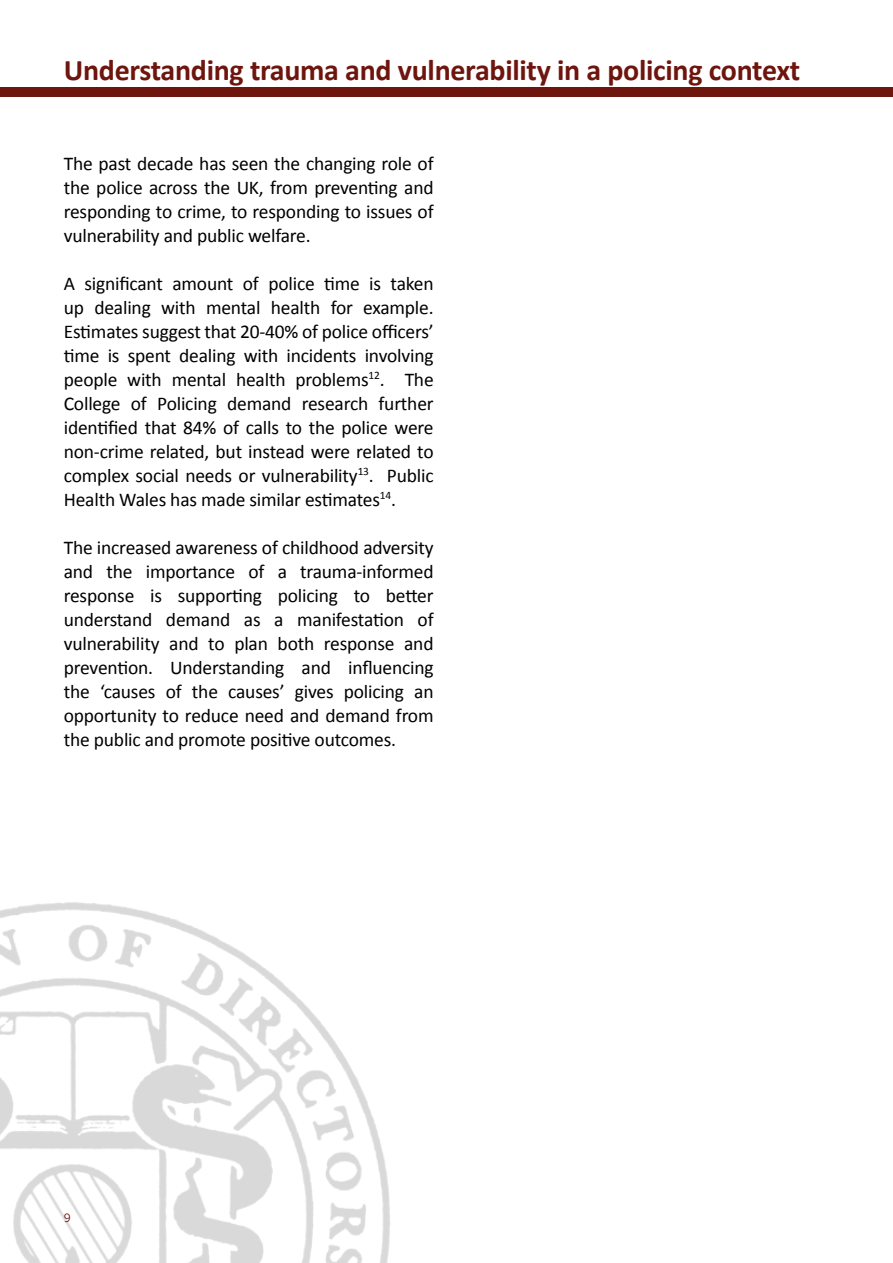
<style>
.page{position:relative;width:893px;height:1263px;background:#fff}
.page>*{position:absolute;margin:0;border:0;box-sizing:border-box;transform-origin:0 0}
.t1{font:700 30px "Calibri";letter-spacing:-.01em;color:#6e150e}
.t2{font:19.5px/24px "Calibri";letter-spacing:-.01em;color:#000;text-align:justify}
.t3{font:12px "Museo Sans 300";color:#6e150e}
</style>
<div class="page">
<div style="left:0;top:87px;width:893px;height:9px;background:#6e150e"></div>
<img style="left:0;top:902px;width:390px;height:361px">
<h1 class="t1" style="left:64px;top:49px;width:738px">Understanding trauma and vulnerability in a policing context</h1>
<p class="t2" style="left:64px;top:151px;width:371px">The past decade has seen the changing role of the police across the UK, from preventing and responding to crime, to responding to issues of vulnerability and public welfare.</p>
<p class="t2" style="left:64px;top:271px;width:371px">A significant amount of police time is taken up dealing with mental health for example.<br>Estimates suggest that 20-40% of police officers’ time is spent dealing with incidents involving people with mental health problems<sup>12</sup>. The College of Policing demand research further identified that 84% of calls to the police were non-crime related, but instead were related to complex social needs or vulnerability<sup>13</sup>. Public Health Wales has made similar estimates<sup>14</sup>.</p>
<p class="t2" style="left:64px;top:535px;width:371px">The increased awareness of childhood adversity and the importance of a trauma-informed response is supporting policing to better understand demand as a manifestation of vulnerability and to plan both response and prevention. Understanding and influencing the ‘causes of the causes’ gives policing an opportunity to reduce need and demand from the public and promote positive outcomes.</p>
<p class="t3" style="left:64px;top:1211px;width:9px">9</p>
</div>
